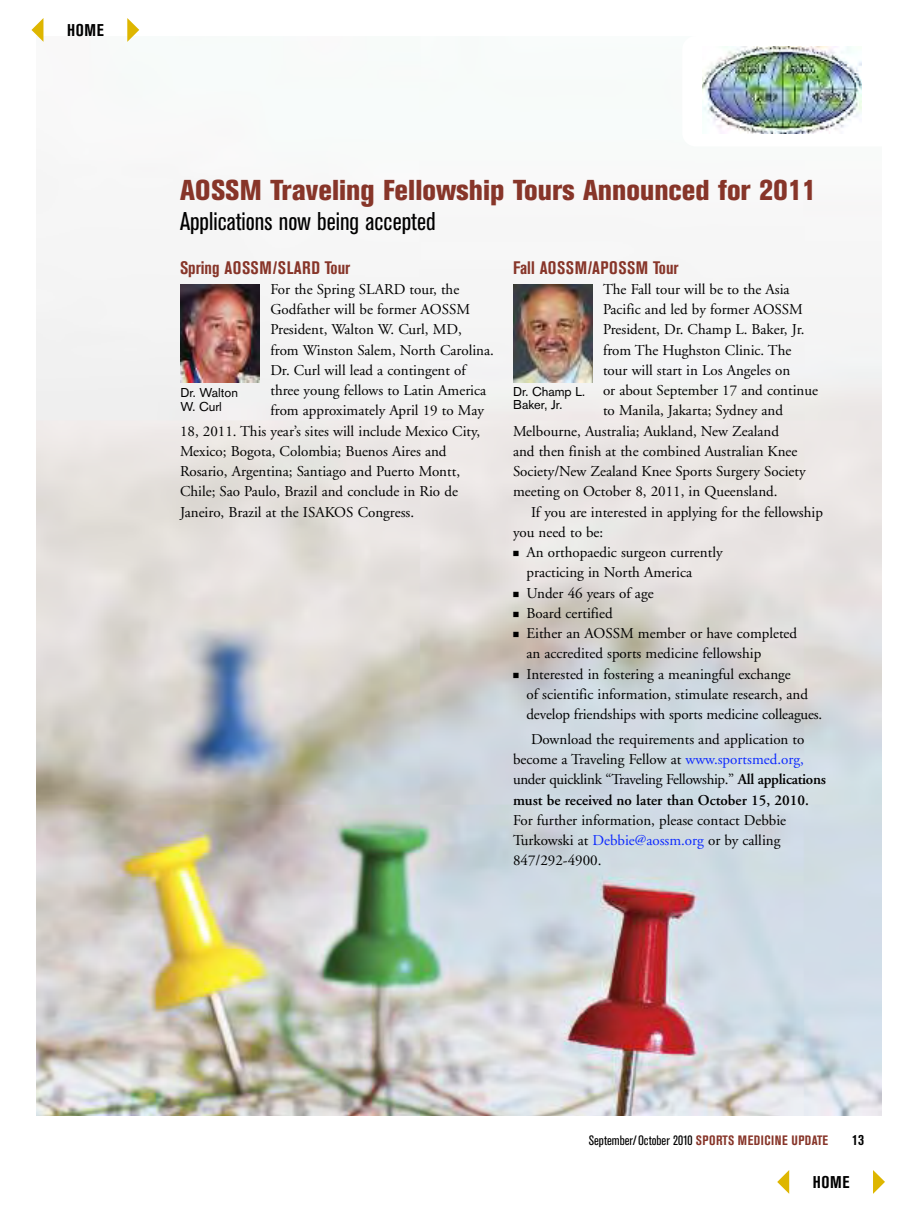
<style>
.page{position:relative;width:918px;height:1224px;background:#fff}
.page>*{position:absolute;margin:0;border:0;box-sizing:border-box;transform-origin:0 0}
.t1{font:800 condensed 28.5px "Akzidenz Grotesk BE";color:#873529}
.t2{font:condensed 25.5px "Akzidenz Grotesk BE";color:#000}
.t3{font:700 condensed 18px "Akzidenz Grotesk BE";letter-spacing:.02em;color:#873529}
.t4{font:700 condensed 16.95px "Akzidenz Grotesk BE";letter-spacing:.035em;color:#000}
.t5{font:15px/20.2px "Adobe Garamond";color:#000}
.t6{font:700 condensed 15px "Akzidenz Grotesk BE";color:#000}
.t7{font:condensed 13.5px "Akzidenz Grotesk BE";color:#000}
.t8{font:12.75px/13.5px "Akzidenz Grotesk BE";color:#000}
.s1{color:#0c29ff}
.s2{font-weight:600}
.s3{font-weight:700;color:#873529}
</style>
<div class="page">
<img style="left:36px;top:36px;width:846px;height:1080px">
<svg style="left:682px;top:36px;width:200px;height:110px"></svg>
<img style="left:702px;top:47px;width:160px;height:86px">
<img style="left:513px;top:285px;width:79px;height:97px">
<img style="left:180px;top:285px;width:80px;height:97px">
<svg style="left:127px;top:18px;width:12px;height:24px"></svg>
<svg style="left:32px;top:18px;width:11px;height:24px"></svg>
<svg style="left:873px;top:1170px;width:12px;height:24px"></svg>
<svg style="left:777px;top:1170px;width:12px;height:24px"></svg>
<svg style="left:513px;top:551px;width:6px;height:5px"></svg>
<svg style="left:513px;top:592px;width:6px;height:5px"></svg>
<svg style="left:513px;top:612px;width:6px;height:5px"></svg>
<svg style="left:513px;top:632px;width:6px;height:5px"></svg>
<svg style="left:513px;top:673px;width:6px;height:5px"></svg>
<p class="t4" style="left:67px;top:24px;width:38px">HOME</p>
<h1 class="t1" style="left:180px;top:180px;width:638px">AOSSM Traveling Fellowship Tours Announced for 2011</h1>
<h2 class="t2" style="left:180px;top:212px;width:257px">Applications now being accepted</h2>
<p class="t3" style="left:180px;top:261px;width:172px">Spring AOSSM/SLARD Tour</p>
<p class="t5" style="left:270px;top:280px;width:190px">For the Spring SLARD tour, the</p>
<p class="t5" style="left:270px;top:301px;width:201px">Godfather will be former AOSSM</p>
<p class="t5" style="left:270px;top:321px;width:193px">President, Walton W. Curl, MD,</p>
<p class="t5" style="left:270px;top:341px;width:225px">from Winston Salem, North Carolina.</p>
<p class="t5" style="left:270px;top:361px;width:197px">Dr. Curl will lead a contingent of</p>
<p class="t5" style="left:270px;top:382px;width:217px">three young fellows to Latin America</p>
<p class="t5" style="left:270px;top:402px;width:215px">from approximately April 19 to May</p>
<p class="t5" style="left:180px;top:422px;width:302px">18, 2011. This year’s sites will include Mexico City,</p>
<p class="t5" style="left:180px;top:442px;width:268px">Mexico; Bogota, Colombia; Buenos Aires and</p>
<p class="t5" style="left:180px;top:463px;width:282px">Rosario, Argentina; Santiago and Puerto Montt,</p>
<p class="t5" style="left:180px;top:483px;width:279px">Chile; Sao Paulo, Brazil and conclude in Rio de</p>
<p class="t5" style="left:180px;top:503px;width:236px">Janeiro, Brazil at the ISAKOS Congress.</p>
<p class="t3" style="left:513px;top:261px;width:167px">Fall AOSSM/APOSSM Tour</p>
<p class="t5" style="left:603px;top:280px;width:188px">The Fall tour will be to the Asia</p>
<p class="t5" style="left:603px;top:301px;width:201px">Pacific and led by former AOSSM</p>
<p class="t5" style="left:603px;top:321px;width:203px">President, Dr. Champ L. Baker, Jr.</p>
<p class="t5" style="left:603px;top:341px;width:190px">from The Hughston Clinic. The</p>
<p class="t5" style="left:603px;top:361px;width:189px">tour will start in Los Angeles on</p>
<p class="t5" style="left:603px;top:382px;width:217px">or about September 17 and continue</p>
<p class="t5" style="left:603px;top:402px;width:181px">to Manila, Jakarta; Sydney and</p>
<p class="t5" style="left:513px;top:422px;width:268px">Melbourne, Australia; Aukland, New Zealand</p>
<p class="t5" style="left:513px;top:442px;width:286px">and then finish at the combined Australian Knee</p>
<p class="t5" style="left:513px;top:463px;width:294px">Society/New Zealand Knee Sports Surgery Society</p>
<p class="t5" style="left:513px;top:483px;width:266px">meeting on October 8, 2011, in Queensland.</p>
<p class="t5" style="left:531px;top:503px;width:293px">If you are interested in applying for the fellowship</p>
<p class="t5" style="left:513px;top:523px;width:92px">you need to be:</p>
<p class="t5" style="left:526px;top:544px;width:198px">An orthopaedic surgeon currently</p>
<p class="t5" style="left:526px;top:564px;width:167px">practicing in North America</p>
<p class="t5" style="left:526px;top:584px;width:129px">Under 46 years of age</p>
<p class="t5" style="left:526px;top:604px;width:88px">Board certified</p>
<p class="t5" style="left:526px;top:625px;width:272px">Either an AOSSM member or have completed</p>
<p class="t5" style="left:526px;top:645px;width:236px">an accredited sports medicine fellowship</p>
<p class="t5" style="left:526px;top:665px;width:266px">Interested in fostering a meaningful exchange</p>
<p class="t5" style="left:526px;top:685px;width:283px">of scientific information, stimulate research, and</p>
<p class="t5" style="left:526px;top:706px;width:297px">develop friendships with sports medicine colleagues.</p>
<p class="t5" style="left:513px;top:730px;width:314px;text-indent:18px">Download the requirements and application to become a Traveling Fellow at <span class="s1">www.sportsmed.org, </span>under quicklink “Traveling Fellowship.” <span class="s2">All applications must be received no later than October 15, 2010.</span></p>
<p class="t5" style="left:513px;top:811px;width:275px">For further information, please contact Debbie<br>Turkowski at <span class="s1">Debbie@aossm.org</span> or by calling<br>847/292-4900.</p>
<p class="t8" style="left:180px;top:387px;width:59px">Dr. Walton<br>W. Curl</p>
<p class="t8" style="left:513px;top:386px;width:74px">Dr. Champ L.<br>Baker, Jr.</p>
<p class="t7" style="left:589px;top:1135px;width:241px">September/October 2010 <span class="s3">SPORTS MEDICINE UPDATE</span></p>
<p class="t6" style="left:852px;top:1134px;width:13px">13</p>
<p class="t4" style="left:813px;top:1176px;width:38px">HOME</p>
</div>
